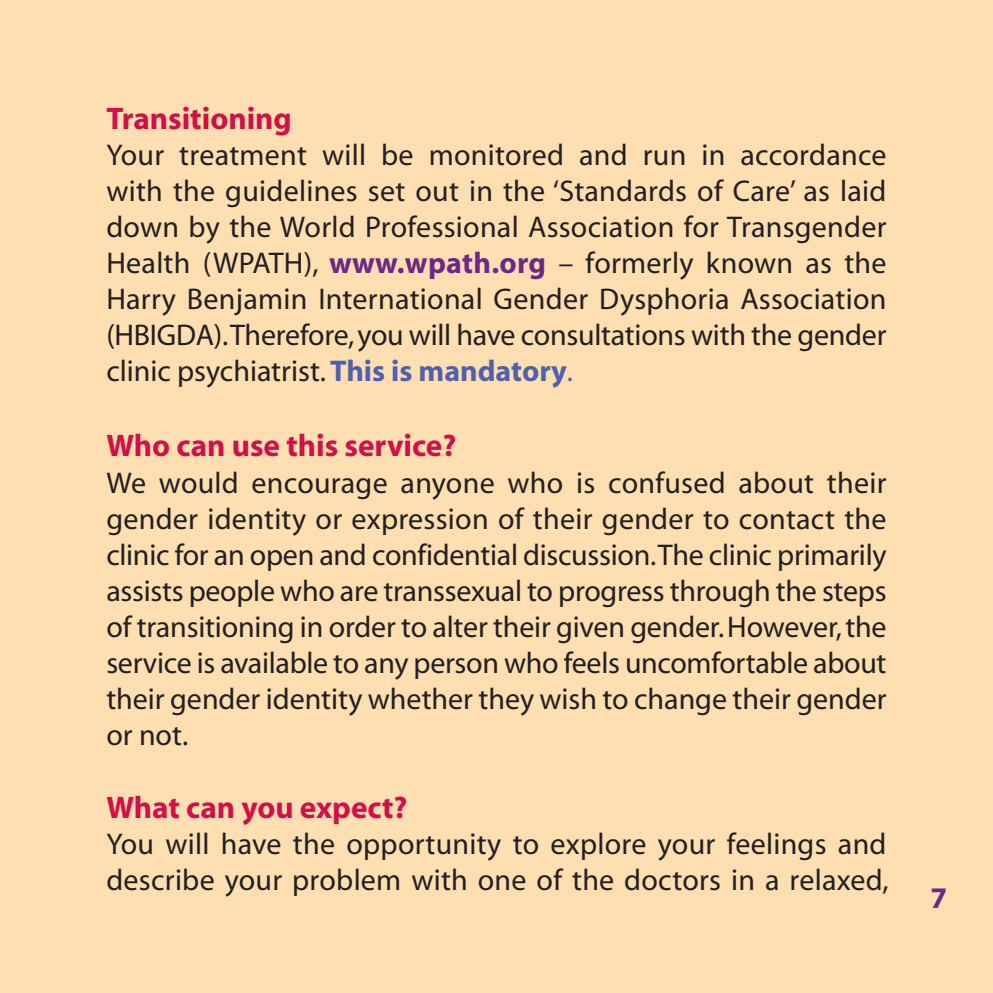
<style>
.page{position:relative;width:993px;height:993px;background:#fff}
.page>*{position:absolute;margin:0;border:0;box-sizing:border-box;transform-origin:0 0}
.t1{font:700 31.25px "Myriad";color:#d11048}
.t2{font:30px/36px "Myriad";color:#231f20;text-align:justify}
.t3{font:700 30px "Myriad";color:#6c2789}
.s1{font-weight:700;color:#6c2789}
.s2{font-weight:700;color:#5060ac}
.s3{color:#5060ac}
</style>
<div class="page">
<div style="left:0;top:0;width:992px;height:992px;background:#fedfb2"></div>
<p class="t1" style="left:106px;top:106px;width:187px">Transitioning</p>
<p class="t2" style="left:106px;top:140px;width:781px">Your treatment will be monitored and run in accordance with the guidelines set out in the ‘Standards of Care’ as laid down by the World Professional Association for Transgender Health (WPATH), <span class="s1">www.wpath.org</span> – formerly known as the Harry Benjamin International Gender Dysphoria Association (HBIGDA).Therefore,you will have consultations with the gender clinic psychiatrist. <span class="s2">This is mandatory</span><span class="s3">.</span></p>
<p class="t1" style="left:106px;top:433px;width:351px">Who can use this service?</p>
<p class="t2" style="left:106px;top:467px;width:781px">We would encourage anyone who is confused about their gender identity or expression of their gender to contact the clinic for an open and confidential discussion.The clinic primarily assists people who are transsexual to progress through the steps of transitioning in order to alter their given gender.However, the service is available to any person who feels uncomfortable about their gender identity whether they wish to change their gender or not.</p>
<p class="t1" style="left:106px;top:795px;width:302px">What can you expect?</p>
<p class="t2" style="left:106px;top:828px;width:783px">You will have the opportunity to explore your feelings and describe your problem with one of the doctors in a relaxed,</p>
<p class="t3" style="left:930px;top:886px;width:18px">7</p>
</div>
